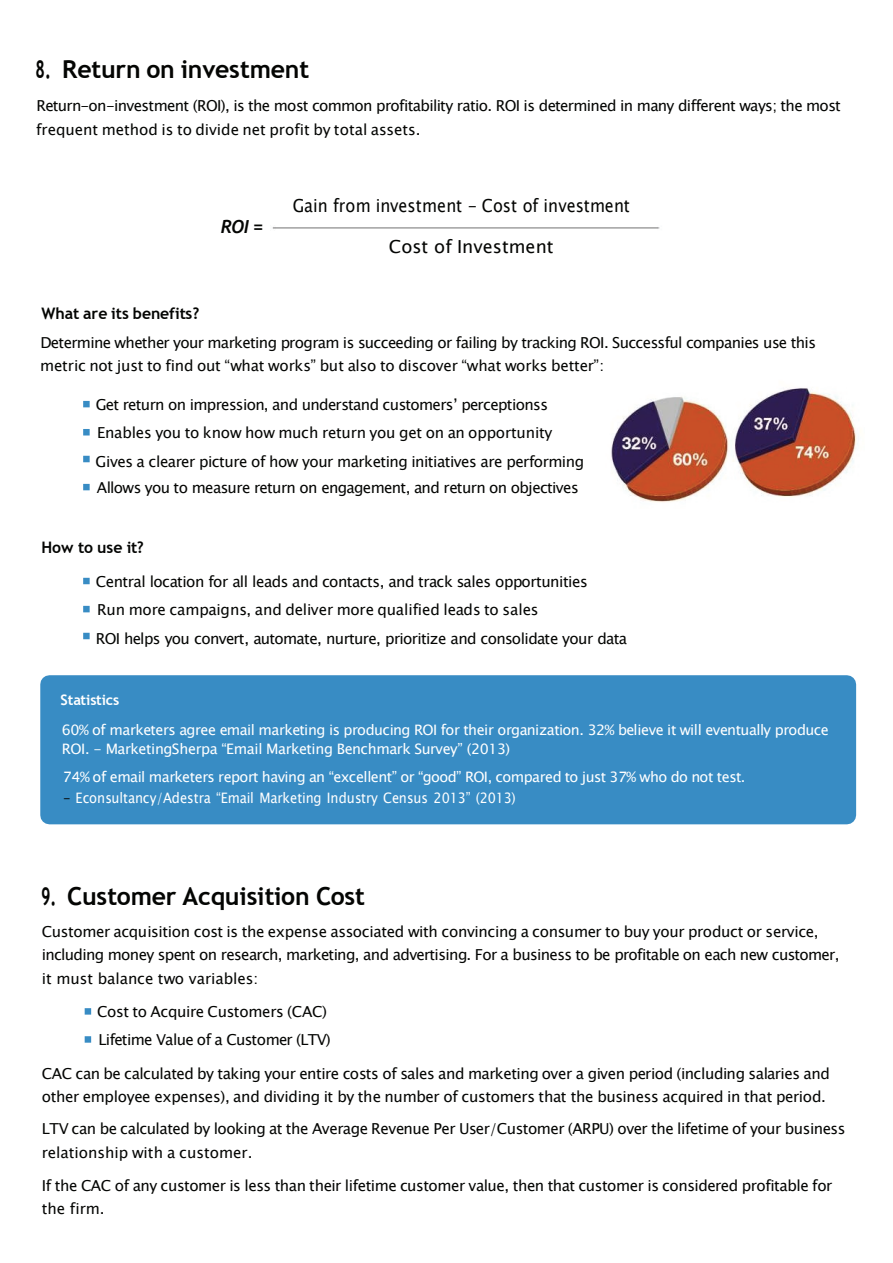
<style>
.page{position:relative;width:893px;height:1263px;background:#fff}
.page>*{position:absolute;margin:0;border:0;box-sizing:border-box;transform-origin:0 0}
.t1{font:700 24.9px "Trebuchet MS";letter-spacing:-.01em;color:#040503;scale:.65 1}
.t2{font:18px "Lucida Sans Unicode";color:#040503;scale:.9 1}
.t3{font:18px "Lucida Sans Unicode";color:#040503}
.t4{font:italic 700 18px "Trebuchet";color:#040503}
.t5{font:700 15.9px "Trebuchet MS";letter-spacing:-.005em;color:#040503}
.t6{font:15.15px/23.4px "Lucida Sans Unicode";letter-spacing:-.03em;color:#040503}
.t7{font:14.4px/19.8px "Lucida Sans Unicode";letter-spacing:-.03em;color:#fff}
.t8{font:14.4px "Lucida Sans Unicode";letter-spacing:-.01em;color:#fff;scale:.9 1}
.t9{font:700 14.4px "Trebuchet MS";letter-spacing:-.01em;color:#fff}
.s1{color:#040503}
</style>
<div class="page">
<img style="left:272px;top:227px;width:586px;height:275px">
<div style="left:40px;top:675px;width:816px;height:149px;background:#388cc4"></div>
<div style="left:83px;top:401px;width:7px;height:6px;background:#388cc4"></div>
<div style="left:83px;top:429px;width:7px;height:6px;background:#388cc4"></div>
<div style="left:83px;top:456px;width:7px;height:6px;background:#388cc4"></div>
<div style="left:83px;top:484px;width:7px;height:6px;background:#388cc4"></div>
<div style="left:83px;top:578px;width:7px;height:6px;background:#388cc4"></div>
<div style="left:83px;top:606px;width:7px;height:6px;background:#388cc4"></div>
<div style="left:83px;top:633px;width:7px;height:6px;background:#388cc4"></div>
<svg style="left:85px;top:1008px;width:6px;height:6px"></svg>
<div style="left:85px;top:1036px;width:6px;height:7px;background:#388cc4"></div>
<h1 class="t1" style="left:36px;top:54px;width:423px">8. Return on investment</h1>
<p class="t6" style="left:36px;top:94px;width:806px">Return-on-investment (ROI), is the most common profitability ratio. ROI is determined in many different ways; the most frequent method is to divide net profit by total assets.</p>
<p class="t4" style="left:221px;top:215px;width:44px">ROI =</p>
<p class="t2" style="left:293px;top:191px;width:376px">Gain from investment - Cost of investment</p>
<p class="t3" style="left:389px;top:232px;width:166px">Cost of Investment</p>
<p class="t5" style="left:41px;top:304px;width:159px">What are its benefits?</p>
<p class="t6" style="left:40px;top:330px;width:777px">Determine whether your marketing program is succeeding or failing by tracking ROI. Successful companies use this metric not just to find out “what works” but also to discover “what works better”:</p>
<p class="t6" style="left:96px;top:391px;width:458px;line-height:27.8px">Get return on impression, and understand customers’ perceptionss<br>Enables you to know how much return you get on an opportunity</p>
<p class="t6" style="left:96px;top:449px;width:490px;line-height:26px">Gives a clearer picture of how your marketing initiatives are performing<br>Allows you to measure return on engagement, and return on objectives</p>
<p class="t5" style="left:41px;top:538px;width:104px">How to use it?</p>
<p class="t6" style="left:96px;top:567px;width:533px;line-height:28.5px">Central location for all leads and contacts, and track sales opportunities<br>Run more campaigns, and deliver more qualified leads to sales<br>ROI helps you convert, automate, nurture, prioritize and consolidate your data</p>
<p class="t9" style="left:60px;top:691px;width:60px">Statistics</p>
<p class="t7" style="left:62px;top:719px;width:769px">60% of marketers agree email marketing is producing ROI for their organization. 32% believe it will eventually produce<br>ROI. - MarketingSherpa “Email Marketing Benchmark Survey” (2013)</p>
<p class="t7" style="left:63px;top:767px;width:684px">74% of email marketers report having an “excellent” or “good” ROI, compared to just 37% who do not test.</p>
<p class="t8" style="left:63px;top:786px;width:505px"><span class="s1">-</span> Econsultancy/Adestra “Email Marketing Industry Census 2013” (2013)</p>
<h1 class="t1" style="left:41px;top:880px;width:500px">9. Customer Acquisition Cost</h1>
<p class="t6" style="left:42px;top:920px;width:799px">Customer acquisition cost is the expense associated with convincing a consumer to buy your product or service, including money spent on research, marketing, and advertising. For a business to be profitable on each new customer, it must balance two variables:</p>
<p class="t6" style="left:97px;top:998px;width:235px;line-height:28px">Cost to Acquire Customers (CAC)<br>Lifetime Value of a Customer (LTV)</p>
<p class="t6" style="left:42px;top:1062px;width:790px">CAC can be calculated by taking your entire costs of sales and marketing over a given period (including salaries and other employee expenses), and dividing it by the number of customers that the business acquired in that period.</p>
<p class="t6" style="left:42px;top:1117px;width:805px">LTV can be calculated by looking at the Average Revenue Per User/Customer (ARPU) over the lifetime of your business relationship with a customer.</p>
<p class="t6" style="left:42px;top:1174px;width:792px">If the CAC of any customer is less than their lifetime customer value, then that customer is considered profitable for the firm.</p>
</div>
